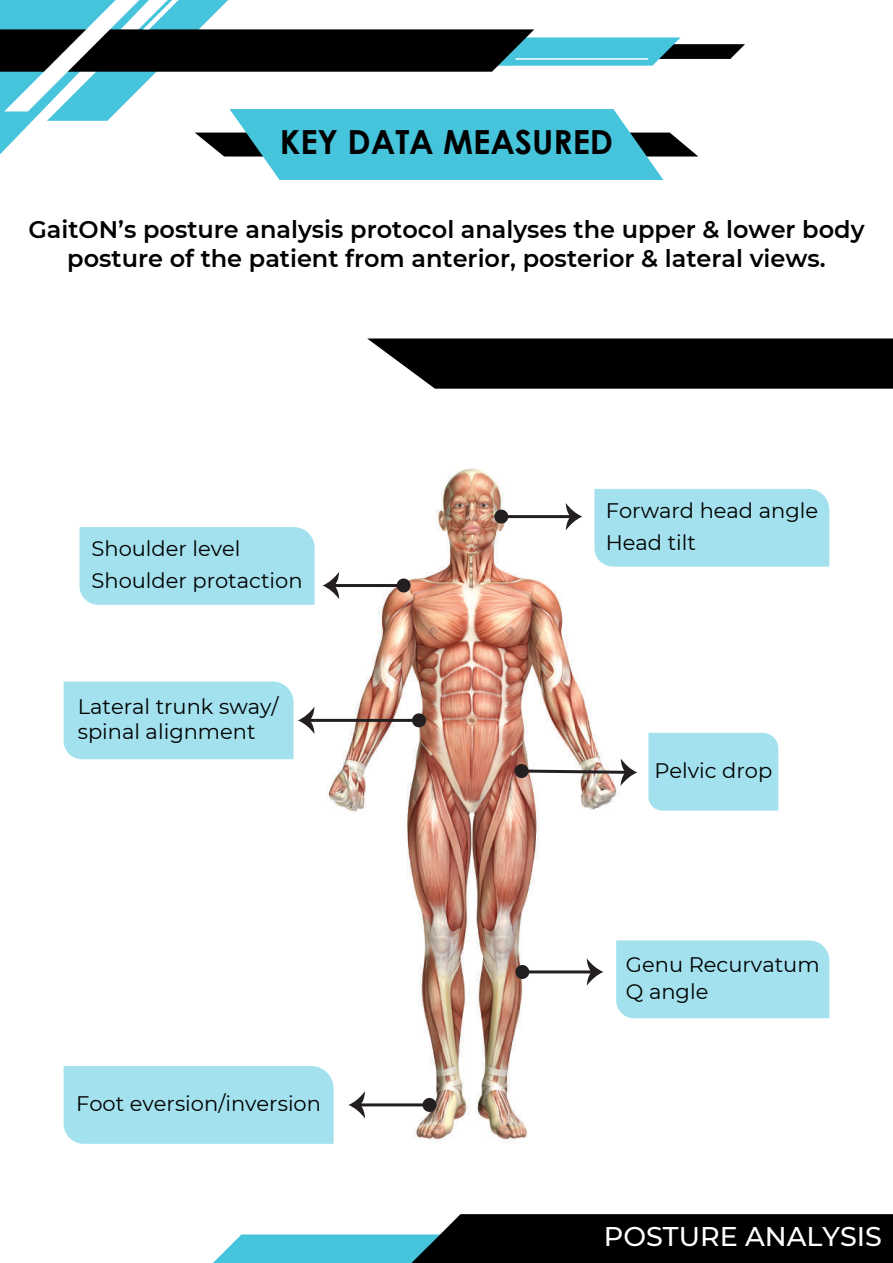
<style>
.page{position:relative;width:893px;height:1263px;background:#fff}
.page>*{position:absolute;margin:0;border:0;box-sizing:border-box;transform-origin:0 0}
.t1{font:700 33.15px "Century Gothic";color:#000}
.t2{font:500 27px "Montserrat";color:#fff}
.t3{font:600 24px/28.8px "Montserrat";color:#000;text-align:center}
.t4{font:21px/31.5px "Montserrat";color:#000}
</style>
<div class="page">
<svg style="left:213px;top:1214px;width:680px;height:49px"></svg>
<svg style="left:367px;top:338px;width:526px;height:51px;background:#141414"></svg>
<svg style="left:0;top:0;width:745px;height:180px"></svg>
<img style="left:315px;top:468px;width:337px;height:675px">
<div style="left:594px;top:489px;width:235px;height:78px;background:#a2e1ed"></div>
<div style="left:648px;top:733px;width:130px;height:77px;background:#a2e1ed"></div>
<div style="left:616px;top:940px;width:213px;height:78px;background:#a2e1ed"></div>
<div style="left:64px;top:1066px;width:270px;height:78px;background:#a2e1ed"></div>
<svg style="left:407px;top:1140px;width:34px;height:3px"></svg>
<svg style="left:514px;top:764px;width:15px;height:14px"></svg>
<svg style="left:518px;top:759px;width:119px;height:27px"></svg>
<hr style="left:522px;top:970px;width:71px;height:3px;background:#231f20">
<div style="left:515px;top:965px;width:14px;height:14px;background:#231f20;border-radius:50%"></div>
<svg style="left:587px;top:958px;width:16px;height:27px"></svg>
<hr style="left:359px;top:1103px;width:71px;height:3px;background:#231f20">
<div style="left:422px;top:1098px;width:14px;height:14px;background:#231f20;border-radius:50%"></div>
<svg style="left:348px;top:1091px;width:17px;height:27px"></svg>
<hr style="left:309px;top:719px;width:110px;height:3px;background:#231f20">
<div style="left:412px;top:713px;width:14px;height:14px;background:#231f20;border-radius:50%"></div>
<svg style="left:64px;top:681px;width:250px;height:78px;background:#a9e2ec"></svg>
<hr style="left:501px;top:515px;width:71px;height:3px;background:#231f20">
<div style="left:494px;top:510px;width:14px;height:14px;background:#231f20;border-radius:50%"></div>
<svg style="left:566px;top:503px;width:16px;height:27px"></svg>
<hr style="left:333px;top:584px;width:71px;height:3px;background:#231f20">
<div style="left:397px;top:578px;width:14px;height:14px;background:#231f20;border-radius:50%"></div>
<svg style="left:80px;top:527px;width:259px;height:88px"></svg>
<h1 class="t1" style="left:280px;top:117px;width:335px">KEY DATA MEASURED</h1>
<p class="t3" style="left:28px;top:214px;width:838px">GaitON’s posture analysis protocol analyses the upper &amp; lower body posture of the patient from anterior, posterior &amp; lateral views.</p>
<p class="t4" style="left:92px;top:532px;width:150px">Shoulder level</p>
<p class="t4" style="left:92px;top:564px;width:213px">Shoulder protaction</p>
<p class="t4" style="left:78px;top:693px;width:202px;line-height:25.2px">Lateral trunk sway/ spinal alignment</p>
<p class="t4" style="left:76px;top:1087px;width:246px">Foot eversion/inversion</p>
<p class="t4" style="left:606px;top:494px;width:214px">Forward head angle<br>Head tilt</p>
<p class="t4" style="left:654px;top:754px;width:119px">Pelvic drop</p>
<p class="t4" style="left:626px;top:951px;width:195px;line-height:26.4px">Genu Recurvatum<br>Q angle</p>
<p class="t2" style="left:604px;top:1218px;width:279px">POSTURE ANALYSIS</p>
</div>
